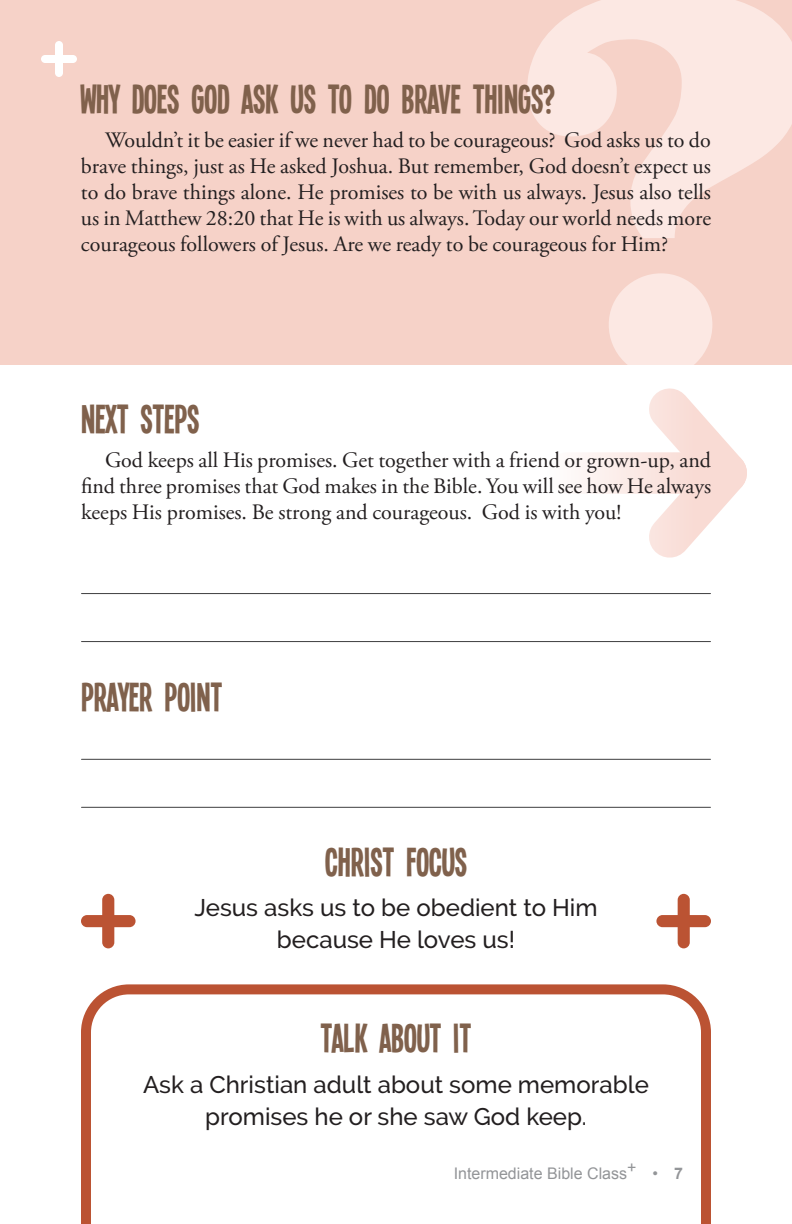
<style>
.page{position:relative;width:792px;height:1224px;background:#fff}
.page>*{position:absolute;margin:0;border:0;box-sizing:border-box;transform-origin:0 0}
.t1{font:44px "Single Sleeve";color:#80614c}
.t2{font:500 24px/32px "Raleway";color:#231f20;text-align:center}
.t3{font:22px/26px "Adobe Garamond Pro";color:#231f20;text-align:justify}
.t4{font:16px "Arial";color:#939598}
.s1{font-weight:700}
</style>
<div class="page">
<div style="left:0;top:0;width:792px;height:365px;background:#f6d2c8"></div>
<svg style="left:527px;top:0;width:265px;height:365px"></svg>
<svg style="left:81px;top:984px;width:630px;height:240px"></svg>
<svg style="left:41px;top:41px;width:36px;height:36px"></svg>
<svg style="left:81px;top:894px;width:55px;height:54px"></svg>
<svg style="left:656px;top:894px;width:55px;height:54px"></svg>
<div style="left:567px;top:452px;width:159px;height:42px;background:#fcf2f0"></div>
<svg style="left:626px;top:388px;width:121px;height:170px"></svg>
<hr style="left:82px;top:759px;width:628px;height:1px;background:#3e3e3f">
<hr style="left:82px;top:807px;width:628px;height:1px;background:#3e3e3f">
<hr style="left:82px;top:593px;width:628px;height:1px;background:#3e3e3f">
<hr style="left:82px;top:641px;width:628px;height:1px;background:#3e3e3f">
<p class="t1" style="left:81px;top:74px;width:476px">WHY DOES GOD ASK US TO DO BRAVE THINGS?</p>
<p class="t3" style="left:81px;top:128px;width:632px;text-indent:24px">Wouldn’t it be easier if we never had to be courageous? God asks us to do brave things, just as He asked Joshua. But remember, God doesn’t expect us to do brave things alone. He promises to be with us always. Jesus also tells us in Matthew 28:20 that He is with us always. Today our world needs more courageous followers of Jesus. Are we ready to be courageous for Him?</p>
<p class="t1" style="left:81px;top:394px;width:120px">NEXT STEPS</p>
<p class="t3" style="left:81px;top:448px;width:632px;text-indent:24px">God keeps all His promises. Get together with a friend or grown-up, and find three promises that God makes in the Bible. You will see how He always keeps His promises. Be strong and courageous. God is with you!</p>
<p class="t1" style="left:81px;top:672px;width:143px">PRAYER POINT</p>
<p class="t1" style="left:325px;top:837px;width:143px">CHRIST FOCUS</p>
<p class="t2" style="left:194px;top:892px;width:405px">Jesus asks us to be obedient to Him because He loves us!</p>
<p class="t1" style="left:321px;top:1013px;width:152px">TALK ABOUT IT</p>
<p class="t2" style="left:143px;top:1069px;width:507px">Ask a Christian adult about some memorable promises he or she saw God keep.</p>
<p class="t4" style="left:454px;top:1163px;width:231px">Intermediate Bible Class+ • <span class="s1">7</span></p>
</div>
